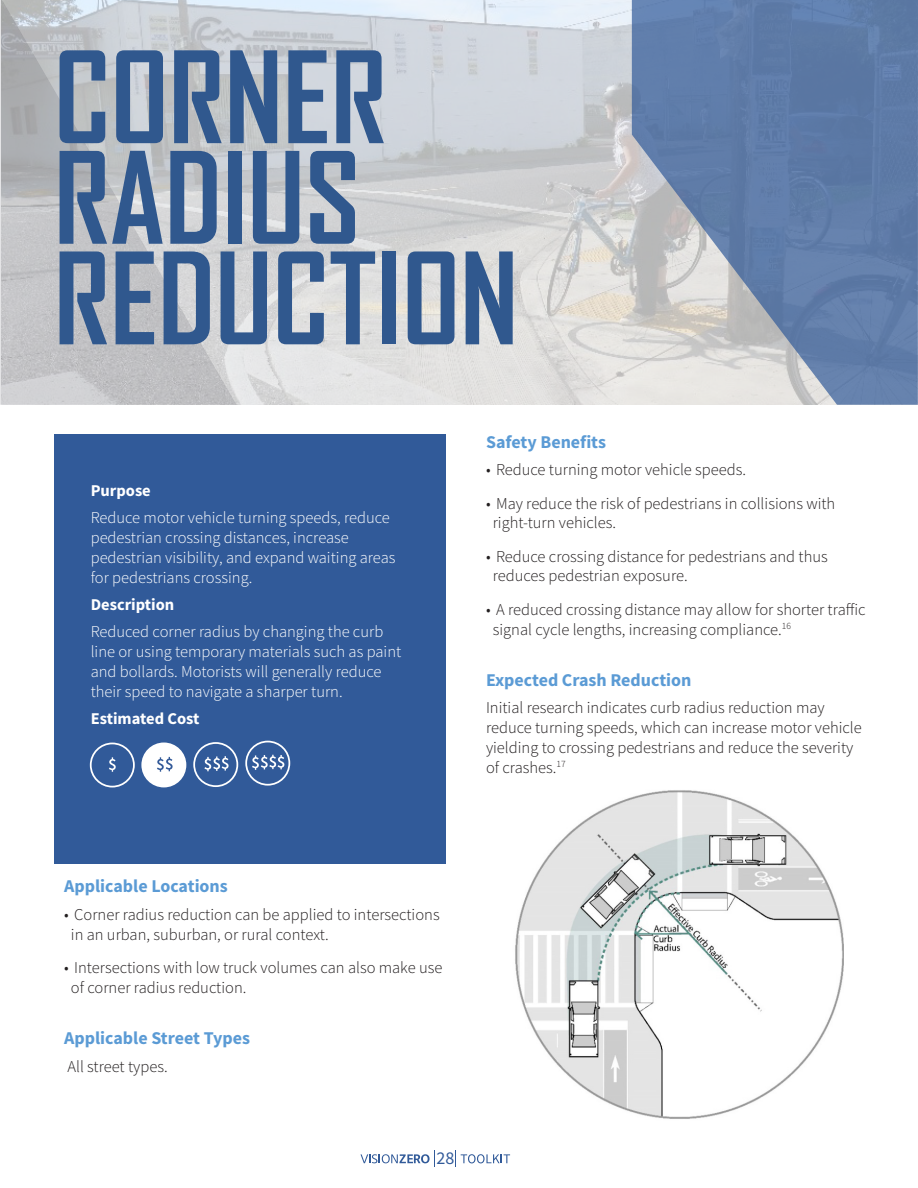
<style>
.page{position:relative;width:918px;height:1188px;background:#fff}
.page>*{position:absolute;margin:0;border:0;box-sizing:border-box;transform-origin:0 0}
.Heading_1{font:700 121.5px "Agency FB";color:#30588e}
.Heading_2{font:700 18px "Source Sans Pro";color:#5b9bd5}
.t1{font:18px "Source Sans Pro";color:#315a99}
.Regular{font:300 16.5px/19.8px "Source Sans Pro";color:#231f20}
.Regular-2{font:300 16.5px/19.8px "Source Sans Pro";color:#fff}
.Regular-3{font:700 16.5px "Source Sans Pro";color:#fff}
</style>
<div class="page">
<svg style="left:361px;top:1151px;width:74px;height:16px"></svg>
<svg style="left:455px;top:1151px;width:55px;height:16px"></svg>
<img style="left:236px;top:0;width:396px;height:405px">
<div style="left:54px;top:434px;width:392px;height:430px;background:#315a99"></div>
<svg style="left:632px;top:0;width:286px;height:405px;background:#7b90b1"></svg>
<svg style="left:0;top:0;width:236px;height:405px;background:#c3c5c8"></svg>
<div style="left:90px;top:743px;width:45px;height:45px;border:2px solid #fff;border-radius:50%"></div>
<svg style="left:109px;top:757px;width:7px;height:15px"></svg>
<div style="left:142px;top:743px;width:43px;height:44px;background:#fff;border-radius:50%"></div>
<div style="left:141px;top:743px;width:45px;height:44px;border:2px solid #fff;border-radius:50%"></div>
<svg style="left:157px;top:757px;width:16px;height:15px"></svg>
<div style="left:193px;top:742px;width:45px;height:45px;border:2px solid #fff;border-radius:50%"></div>
<svg style="left:204px;top:756px;width:25px;height:15px"></svg>
<div style="left:245px;top:741px;width:45px;height:45px;border:2px solid #fff;border-radius:50%"></div>
<svg style="left:252px;top:755px;width:32px;height:15px"></svg>
<img style="left:515px;top:790px;width:329px;height:329px">
<p class="Heading_1" style="left:54px;top:22px;width:334px">CORNER</p>
<p class="Heading_1" style="left:54px;top:123px;width:308px">RADIUS</p>
<p class="Heading_1" style="left:54px;top:223px;width:466px">REDUCTION</p>
<p class="Regular-3" style="left:91px;top:480px;width:62px">Purpose</p>
<p class="Regular-2" style="left:91px;top:508px;width:306px">Reduce motor vehicle turning speeds, reduce pedestrian crossing distances, increase pedestrian visibility, and expand waiting areas for pedestrians crossing.</p>
<p class="Regular-3" style="left:91px;top:594px;width:85px">Description</p>
<p class="Regular-2" style="left:91px;top:622px;width:312px">Reduced corner radius by changing the curb line or using temporary materials such as paint and bollards. Motorists will generally reduce their speed to navigate a sharper turn.</p>
<p class="Regular-3" style="left:91px;top:708px;width:110px">Estimated Cost</p>
<p class="Heading_2" style="left:486px;top:430px;width:122px">Safety Benefits</p>
<p class="Regular" style="left:486px;top:460px;width:262px">• Reduce turning motor vehicle speeds.</p>
<p class="Regular" style="left:493px;top:493px;width:344px;text-indent:-7px">• May reduce the risk of pedestrians in collisions with right-turn vehicles.</p>
<p class="Regular" style="left:493px;top:546px;width:337px;text-indent:-7px">• Reduce crossing distance for pedestrians and thus reduces pedestrian exposure.</p>
<p class="Regular" style="left:493px;top:599px;width:374px;text-indent:-7px">• A reduced crossing distance may allow for shorter traffic signal cycle lengths, increasing compliance.<sup>16</sup></p>
<p class="Heading_2" style="left:486px;top:668px;width:207px">Expected Crash Reduction</p>
<p class="Regular" style="left:486px;top:698px;width:377px">Initial research indicates curb radius reduction may reduce turning speeds, which can increase motor vehicle yielding to crossing pedestrians and reduce the severity of crashes.<sup>17</sup></p>
<p class="Heading_2" style="left:64px;top:874px;width:165px">Applicable Locations</p>
<p class="Regular" style="left:71px;top:904px;width:370px;text-indent:-7px">• Corner radius reduction can be applied to intersections in an urban, suburban, or rural context.</p>
<p class="Regular" style="left:71px;top:957px;width:373px;text-indent:-7px">• Intersections with low truck volumes can also make use of corner radius reduction.</p>
<p class="Heading_2" style="left:64px;top:1026px;width:188px">Applicable Street Types</p>
<p class="Regular" style="left:67px;top:1056px;width:102px">All street types.</p>
<p class="t1" style="left:437px;top:1147px;width:19px">28</p>
</div>
